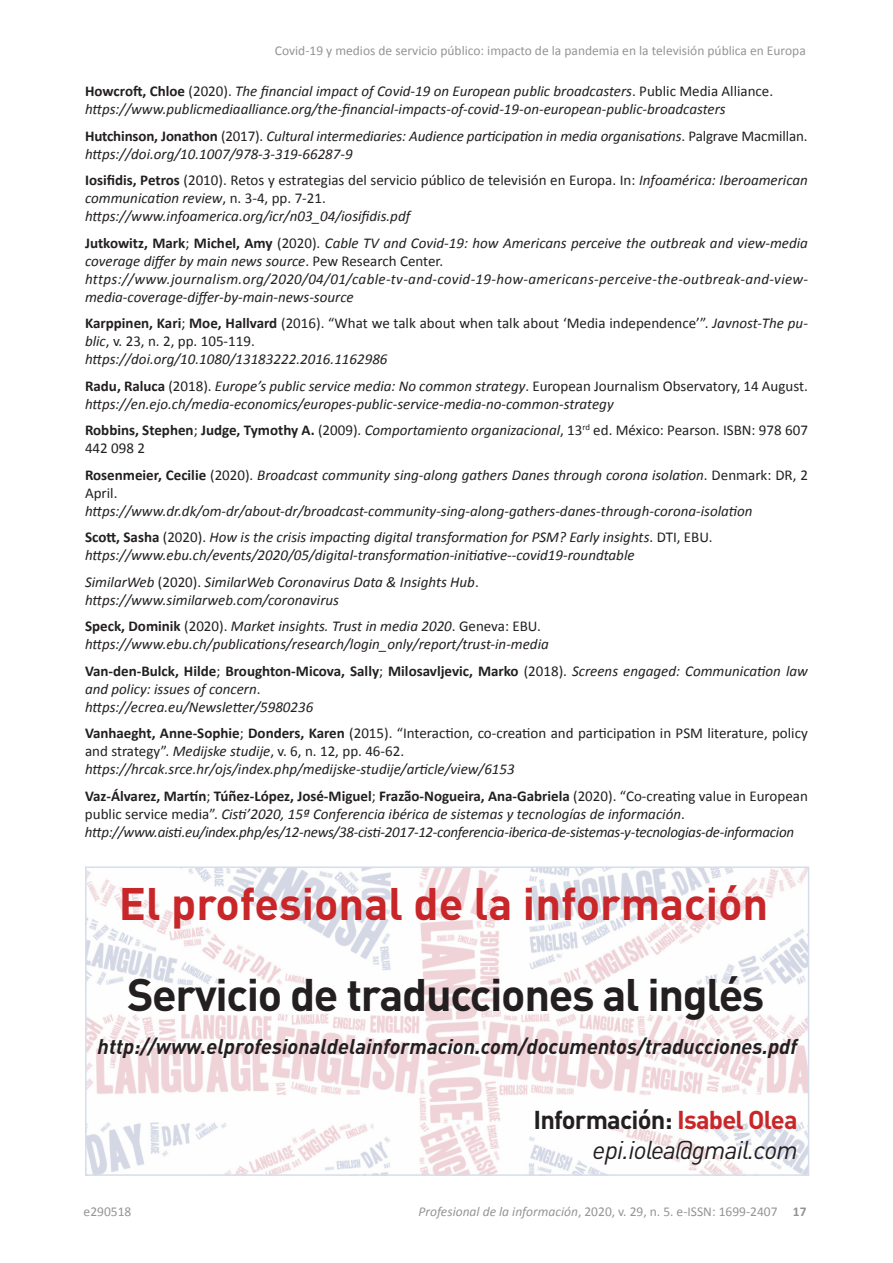
<style>
.page{position:relative;width:893px;height:1263px;background:#fff}
.page>*{position:absolute;margin:0;border:0;box-sizing:border-box;transform-origin:0 0}
.t1{font:700 45px "DIN Pro";letter-spacing:-.03em;color:#231f20}
.t2{font:700 45px "DIN Pro";color:#c82628}
.t3{font:italic 25.5px/30px "DIN Pro";letter-spacing:-.03em;color:#231f20;text-align:right}
.t4{font:italic 700 21px "DIN Pro";color:#231f20}
.t5{font:italic 15px/18px "Calibri";color:#231f20}
.t6{font:15px/18px "Calibri";color:#231f20}
.t7{font:italic 15px/18px "Calibri";letter-spacing:-.02em;color:#231f20}
.t8{font:13.5px "Calibri";color:#939598}
.s1{font-weight:700;font-style:normal}
.s2{font-style:normal}
.s3{font-weight:700}
.s4{font-style:italic}
.s5{font-weight:700;font-style:normal;color:#c82628}
</style>
<div class="page">
<img style="left:88px;top:869px;width:718px;height:304px">
<p class="t8" style="left:275px;top:42px;width:532px">Covid-19 y medios de servicio público: impacto de la pandemia en la televisión pública en Europa</p>
<p class="t5" style="left:85px;top:82px;width:690px"><span class="s1">Howcroft, Chloe</span> <span class="s2">(2020).</span> The financial impact of Covid-19 on European public broadcasters<span class="s2">. Public Media Alliance. </span>https://www.publicmediaalliance.org/the-financial-impacts-of-covid-19-on-european-public-broadcasters</p>
<p class="t5" style="left:85px;top:126px;width:724px"><span class="s1">Hutchinson, Jonathon</span> <span class="s2">(2017).</span> Cultural intermediaries: Audience participation in media organisations<span class="s2">. Palgrave Macmillan. </span>https://doi.org/10.1007/978-3-319-66287-9</p>
<p class="t5" style="left:85px;top:171px;width:724px"><span class="s1">Iosifidis, Petros</span> <span class="s2">(2010). Retos y estrategias del servicio pú blico de televisió n en Europa. In:</span> Infoamérica: Iberoamerican communication review<span class="s2">, n. 3-4, pp. 7-21.<br></span>https://www.infoamerica.org/icr/n03_04/iosifidis.pdf</p>
<p class="t5" style="left:85px;top:233px;width:725px"><span class="s1">Jutkowitz, Mark</span><span class="s2">;</span> <span class="s1">Michel, Amy</span> <span class="s2">(2020).</span> Cable TV and Covid-19: how Americans perceive the outbreak and view-media coverage differ by main news source<span class="s2">. Pew Research Center. </span>https://www.journalism.org/2020/04/01/cable-tv-and-covid-19-how-americans-perceive-the-outbreak-and-view&shy;media-coverage-differ-by-main-news-source</p>
<p class="t6" style="left:85px;top:314px;width:724px"><span class="s3">Karppinen, Kari</span>; <span class="s3">Moe, Hallvard</span> (2016). “What we talk about when talk about ‘Media independence’”. <span class="s4">Javnost-The pu&shy;blic</span>, v. 23, n. 2, pp. 105-119.<br><span class="s4">https://doi.org/10.1080/13183222.2016.1162986</span></p>
<p class="t5" style="left:85px;top:376px;width:724px"><span class="s1">Radu, Raluca</span> <span class="s2">(2018).</span> Europe’s public service media: No common strategy<span class="s2">. European Journalism Observatory, 14 August. </span>https://en.ejo.ch/media-economics/europes-public-service-media-no-common-strategy</p>
<p class="t6" style="left:85px;top:421px;width:724px"><span class="s3">Robbins, Stephen</span>; <span class="s3">Judge, Tymothy A.</span> (2009). <span class="s4">Comportamiento organizacional</span>, 13<sup>rd</sup> ed. México: Pearson. ISBN: 978 607<br>442 098 2</p>
<p class="t5" style="left:85px;top:465px;width:724px"><span class="s1">Rosenmeier, Cecilie</span> <span class="s2">(2020).</span> Broadcast community sing-along gathers Danes through corona isolation<span class="s2">. Denmark: DR, 2<br>April.</span></p>
<p class="t5" style="left:85px;top:497px;width:669px;line-height:26.5px">https://www.dr.dk/om-dr/about-dr/broadcast-community-sing-along-gathers-danes-through-corona-isolation<br><span class="s1">Scott, Sasha</span> <span class="s2">(2020).</span> How is the crisis impacting digital transformation for PSM? Early insights<span class="s2">. DTI, EBU.</span></p>
<p class="t5" style="left:85px;top:541px;width:551px;line-height:26.5px">https://www.ebu.ch/events/2020/05/digital-transformation-initiative--covid19-roundtable<br>SimilarWeb <span class="s2">(2020).</span> SimilarWeb Coronavirus Data &amp; Insights Hub<span class="s2">.</span></p>
<p class="t5" style="left:85px;top:586px;width:457px;line-height:26.5px">https://www.similarweb.com/coronavirus<br><span class="s1">Speck, Dominik</span> <span class="s2">(2020).</span> Market insights. Trust in media 2020<span class="s2">. Geneva: EBU.</span></p>
<p class="t5" style="left:85px;top:630px;width:724px;line-height:26.5px">https://www.ebu.ch/publications/research/login_only/report/trust-in-media<br><span class="s1">Van-den-Bulck, Hilde</span><span class="s2">;</span> <span class="s1">Broughton-Micova, Sally</span><span class="s2">;</span> <span class="s1">Milosavljevic, Marko</span> <span class="s2">(2018).</span> Screens engaged: Communication law</p>
<p class="t5" style="left:85px;top:679px;width:230px">and policy: issues of concern<span class="s2">. </span>https://ecrea.eu/Newsletter/5980236</p>
<p class="t6" style="left:85px;top:724px;width:724px"><span class="s3">Vanhaeght, Anne-Sophie</span>; <span class="s3">Donders, Karen</span> (2015). “Interaction, co-creation and participation in PSM literature, policy and strategy”. <span class="s4">Medijske studije</span>, v. 6, n. 12, pp. 46-62. <span class="s4">https://hrcak.srce.hr/ojs/index.php/medijske-studije/article/view/6153</span></p>
<p class="t7" style="left:85px;top:786px;width:724px"><span class="s1">Vaz-Álvarez, Martín</span><span class="s2">;</span> <span class="s1">Túñez-López, José-Miguel</span><span class="s2">;</span> <span class="s1">Frazão-Nogueira, Ana-Gabriela</span> <span class="s2">(2020). “Co-creating value in European public service media”.</span> Cisti’2020, 15ª Conferencia ibérica de sistemas y tecnologías de información<span class="s2">. </span>http://www.aisti.eu/index.php/es/12-news/38-cisti-2017-12-conferencia-iberica-de-sistemas-y-tecnologias-de-informacion</p>
<h1 class="t2" style="left:119px;top:873px;width:651px">El profesional de la información</h1>
<h1 class="t1" style="left:127px;top:964px;width:639px">Servicio de traducciones al inglés</h1>
<h3 class="t4" style="left:98px;top:1029px;width:701px">http://www.elprofesionaldelainformacion.com/documentos/traducciones.pdf</h3>
<h2 class="t3" style="left:533px;top:1103px;width:266px"><span class="s1">Información:</span> <span class="s5">Isabel Olea </span>epi.iolea@gmail.com</h2>
<p class="t8" style="left:84px;top:1203px;width:49px">e290518</p>
<p class="t8" style="left:419px;top:1203px;width:389px"><span class="s4">Profesional de la información</span>, 2020, v. 29, n. 5. e-ISSN: 1699-2407 <span class="s3">17</span></p>
</div>
